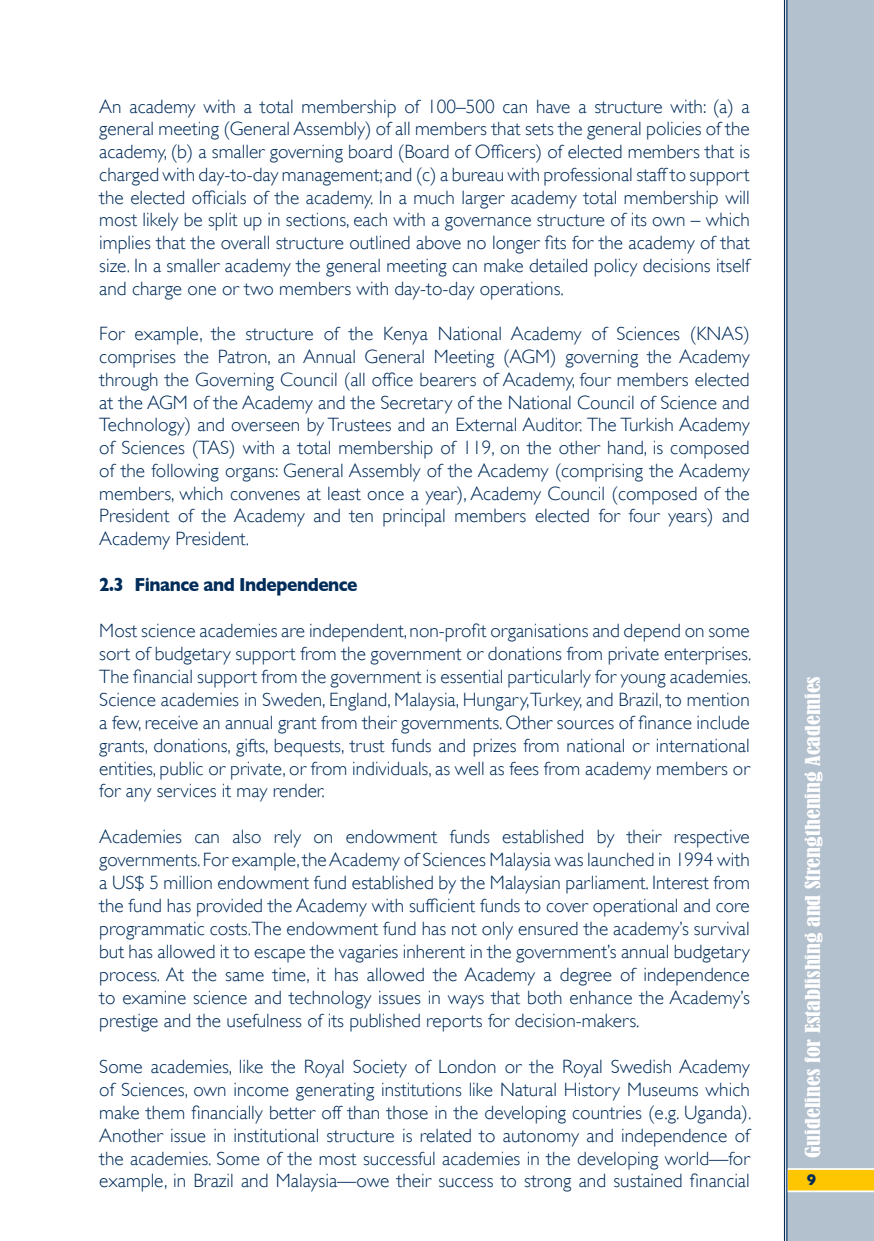
<style>
.page{position:relative;width:874px;height:1241px;background:#fff}
.page>*{position:absolute;margin:0;border:0;box-sizing:border-box;transform-origin:0 0}
.t1{font:300 19.25px/22.9px "Gill Sans";color:#002c5a;text-align:justify}
.t2{font:condensed 19.25px "Bernard";color:#fff;scale:1.15 1}
.t3{font:700 19.25px "Gill Sans";letter-spacing:-.025em;color:#002c5a;scale:.9 1}
</style>
<div class="page">
<div style="left:786px;top:0;width:87px;height:1240px;background:#b3c0cd"></div>
<hr style="left:785px;top:0;width:2px;height:1240px;background:#002c5a">
<hr style="left:783px;top:0;width:1px;height:1240px;background:#002c5a">
<svg style="left:785px;top:1167px;width:88px;height:24px;background:#f6c926"></svg>
<p class="t1" style="left:99px;top:95px;width:651px">An academy with a total membership of 100–500 can have a structure with: (a) a general meeting (General Assembly) of all members that sets the general policies of the academy, (b) a smaller governing board (Board of Officers) of elected members that is charged with day-to-day management; and (c) a bureau with professional staff to support the elected officials of the academy. In a much larger academy total membership will most likely be split up in sections, each with a governance structure of its own – which implies that the overall structure outlined above no longer fits for the academy of that size. In a smaller academy the general meeting can make detailed policy decisions itself and charge one or two members with day-to-day operations.</p>
<p class="t1" style="left:99px;top:322px;width:651px">For example, the structure of the Kenya National Academy of Sciences (KNAS) comprises the Patron, an Annual General Meeting (AGM) governing the Academy through the Governing Council (all office bearers of Academy, four members elected at the AGM of the Academy and the Secretary of the National Council of Science and Technology) and overseen by Trustees and an External Auditor. The Turkish Academy of Sciences (TAS) with a total membership of 119, on the other hand, is composed of the following organs: General Assembly of the Academy (comprising the Academy members, which convenes at least once a year), Academy Council (composed of the President of the Academy and ten principal members elected for four years) and Academy President.</p>
<p class="t3" style="left:99px;top:573px;width:288px">2.3 Finance and Independence</p>
<p class="t1" style="left:99px;top:619px;width:653px">Most science academies are independent,non-profit organisations and depend on some sort of budgetary support from the government or donations from private enterprises.<br>The financial support from the government is essential particularly for young academies.<br>Science academies in Sweden, England, Malaysia, Hungary,Turkey, and Brazil, to mention a few, receive an annual grant from their governments. Other sources of finance include grants, donations, gifts, bequests, trust funds and prizes from national or international entities, public or private, or from individuals, as well as fees from academy members or for any services it may render.</p>
<p class="t1" style="left:99px;top:825px;width:651px">Academies can also rely on endowment funds established by their respective governments. For example, the Academy of Sciences Malaysia was launched in 1994 with a US$ 5 million endowment fund established by the Malaysian parliament. Interest from the fund has provided the Academy with sufficient funds to cover operational and core programmatic costs.The endowment fund has not only ensured the academy’s survival but has allowed it to escape the vagaries inherent in the government’s annual budgetary process. At the same time, it has allowed the Academy a degree of independence to examine science and technology issues in ways that both enhance the Academy’s prestige and the usefulness of its published reports for decision-makers.</p>
<p class="t1" style="left:99px;top:1054px;width:653px">Some academies, like the Royal Society of London or the Royal Swedish Academy of Sciences, own income generating institutions like Natural History Museums which make them financially better off than those in the developing countries (e.g. Uganda).<br>Another issue in institutional structure is related to autonomy and independence of the academies. Some of the most successful academies in the developing world—for example, in Brazil and Malaysia—owe their success to strong and sustained financial</p>
<p class="t2" style="left:801px;top:1157px;width:420px;rotate:-90deg">Guidelines for Establishing and Strengthening Academies</p>
</div>
